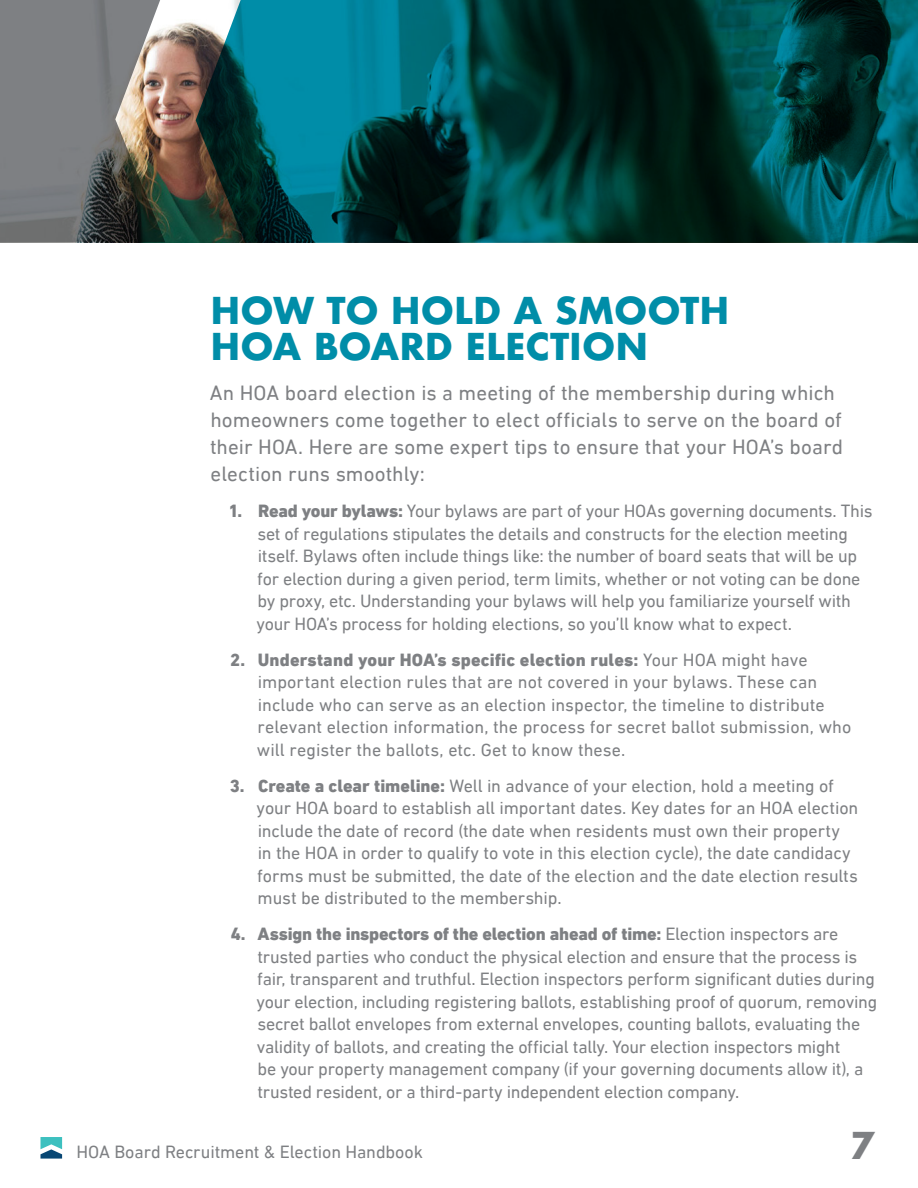
<style>
.page{position:relative;width:918px;height:1188px;background:#fff}
.page>*{position:absolute;margin:0;border:0;box-sizing:border-box;transform-origin:0 0}
.t1{font:700 36px/36px "Futura";letter-spacing:-.005em;color:#008da8}
.t2{font:700 36px "Futura";color:#7e8083}
.Body_Copy{font:21px/27px "DIN Next W01";letter-spacing:.005em;color:#7e8083}
.t3{font:18px/22.5px "DIN Next W01";letter-spacing:-.01em;color:#7e8083}
.s1{font-weight:800}
</style>
<div class="page">
<svg style="left:41px;top:1137px;width:21px;height:22px"></svg>
<img style="left:165px;top:22px;width:31px;height:221px">
<svg style="left:0;top:0;width:165px;height:243px;background:#797876"></svg>
<svg style="left:196px;top:0;width:722px;height:243px;background:#034548"></svg>
<h1 class="t1" style="left:210px;top:292px;width:520px">HOW TO HOLD A SMOOTH<br>HOA BOARD ELECTION</h1>
<p class="Body_Copy" style="left:210px;top:379px;width:635px">An HOA board election is a meeting of the membership during which homeowners come together to elect officials to serve on the board of their HOA. Here are some expert tips to ensure that your HOA’s board election runs smoothly:</p>
<p class="t3" style="left:257px;top:500px;width:618px;text-indent:-28px"><span class="s1">1. Read your bylaws:</span> Your bylaws are part of your HOAs governing documents. This set of regulations stipulates the details and constructs for the election meeting itself. Bylaws often include things like: the number of board seats that will be up for election during a given period, term limits, whether or not voting can be done by proxy, etc. Understanding your bylaws will help you familiarize yourself with your HOA’s process for holding elections, so you’ll know what to expect.</p>
<p class="t3" style="left:257px;top:648px;width:596px;text-indent:-27px"><span class="s1">2. Understand your HOA’s specific election rules:</span> Your HOA might have important election rules that are not covered in your bylaws. These can include who can serve as an election inspector, the timeline to distribute relevant election information, the process for secret ballot submission, who will register the ballots, etc. Get to know these.</p>
<p class="t3" style="left:257px;top:774px;width:603px;text-indent:-27px"><span class="s1">3. Create a clear timeline:</span> Well in advance of your election, hold a meeting of your HOA board to establish all important dates. Key dates for an HOA election include the date of record (the date when residents must own their property<br>in the HOA in order to qualify to vote in this election cycle), the date candidacy forms must be submitted, the date of the election and the date election results must be distributed to the membership.</p>
<p class="t3" style="left:257px;top:923px;width:622px;text-indent:-26px"><span class="s1">4. Assign the inspectors of the election ahead of time:</span> Election inspectors are trusted parties who conduct the physical election and ensure that the process is fair, transparent and truthful. Election inspectors perform significant duties during your election, including registering ballots, establishing proof of quorum, removing secret ballot envelopes from external envelopes, counting ballots, evaluating the validity of ballots, and creating the official tally. Your election inspectors might<br>be your property management company (if your governing documents allow it), a trusted resident, or a third-party independent election company.</p>
<p class="t3" style="left:76px;top:1141px;width:348px">HOA Board Recruitment &amp; Election Handbook</p>
<h1 class="t2" style="left:850px;top:1119px;width:26px">7</h1>
</div>
